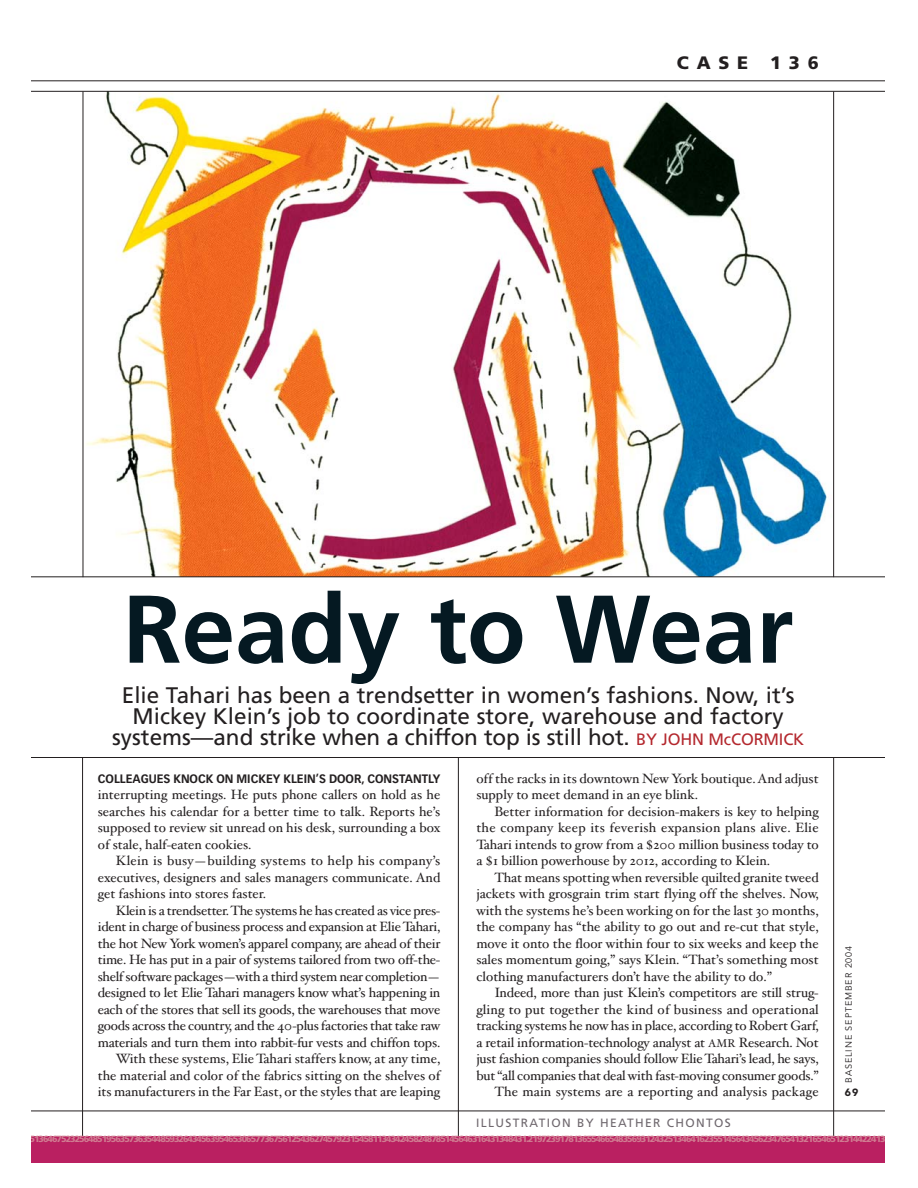
<style>
.page{position:relative;width:918px;height:1188px;background:#fff}
.page>*{position:absolute;margin:0;border:0;box-sizing:border-box;transform-origin:0 0}
.t1{font:700 96px "Frutiger";color:#051922}
.t2{font:22.5px/21px "Frutiger";color:#231f20;text-align:center}
.t3{font:900 18px "Frutiger";letter-spacing:.435em;color:#231f20}
.t4{font:13.5px/16.5px "Hoefler Text";letter-spacing:-.01em;color:#231f20;text-align:justify}
.t5{font:700 12px "Vectora LH";color:#231f20;scale:.95 1}
.t6{font:12px "Frutiger";letter-spacing:.11em;color:#6f686e}
.t7{font:900 10.5px "Avenir";color:#231f20}
.t8{font:900 9px "Frutiger";letter-spacing:-.11em;color:#d07b91}
.t9{font:9px "Avenir";letter-spacing:.1em;color:#231f20}
.s1{font-size:16.5px;color:#b4282e}
.s2{font-family:"Hoefler Text Roman Small Caps";font-size:11.25px}
</style>
<div class="page">
<hr style="left:82px;top:757px;width:1px;height:405px;background:#231f20">
<hr style="left:833px;top:758px;width:1px;height:404px;background:#231f20">
<hr style="left:458px;top:758px;width:1px;height:404px;background:#231f20">
<img style="left:84px;top:92px;width:749px;height:485px">
<hr style="left:32px;top:577px;width:853px;height:1px;background:#231f20">
<hr style="left:32px;top:81px;width:853px;height:1px;background:#231f20">
<hr style="left:32px;top:1111px;width:853px;height:1px;background:#231f20">
<hr style="left:32px;top:757px;width:853px;height:1px;background:#231f20">
<div style="left:32px;top:1136px;width:853px;height:26px;background:#ba2061"></div>
<hr style="left:32px;top:91px;width:853px;height:1px;background:#231f20">
<hr style="left:833px;top:92px;width:1px;height:485px;background:#231f20">
<hr style="left:83px;top:92px;width:1px;height:485px;background:#231f20">
<h3 class="t3" style="left:677px;top:56px;width:143px">CASE 136</h3>
<h1 class="t1" style="left:123px;top:591px;width:672px">Ready to Wear</h1>
<h2 class="t2" style="left:112px;top:686px;width:694px">Elie Tahari has been a trendsetter in women’s fashions. Now, it’s<br>Mickey Klein’s job to coordinate store, warehouse and factory systems—and strike when a chiffon top is still hot. <span class="s1">BY JOHN McCORMICK</span></h2>
<p class="t5" style="left:98px;top:773px;width:362px">COLLEAGUES KNOCK ON MICKEY KLEIN’S DOOR, CONSTANTLY</p>
<p class="t4" style="left:98px;top:788px;width:344px">interrupting meetings. He puts phone callers on hold as he searches his calendar for a better time to talk. Reports he’s supposed to review sit unread on his desk, surrounding a box of stale, half-eaten cookies.</p>
<p class="t4" style="left:98px;top:854px;width:344px;text-indent:18px">Klein is busy—building systems to help his company’s executives, designers and sales managers communicate. And get fashions into stores faster.</p>
<p class="t4" style="left:98px;top:903px;width:344px;text-align:right">Klein is a trendsetter. The systems he has created as vice pres&shy;ident in charge of business process and expansion at Elie Tahari, the hot New York women’s apparel company, are ahead of their time. He has put in a pair of systems tailored from two off-the&shy;shelf software packages—with a third system near completion— designed to let Elie Tahari managers know what’s happening in each of the stores that sell its goods, the warehouses that move goods across the country, and the 40-plus factories that take raw materials and turn them into rabbit-fur vests and chiffon tops.<br>With these systems, Elie Tahari staffers know, at any time, the material and color of the fabrics sitting on the shelves of its manufacturers in the Far East, or the styles that are leaping</p>
<p class="t4" style="left:476px;top:771px;width:344px">off the racks in its downtown New York boutique. And adjust supply to meet demand in an eye blink.</p>
<p class="t4" style="left:476px;top:804px;width:344px;text-indent:18px">Better information for decision-makers is key to helping the company keep its feverish expansion plans alive. Elie Tahari intends to grow from a $200 million business today to a $1 billion powerhouse by 2012, according to Klein.</p>
<p class="t4" style="left:476px;top:870px;width:344px;text-indent:18px">That means spotting when reversible quilted granite tweed jackets with grosgrain trim start flying off the shelves. Now, with the systems he’s been working on for the last 30 months, the company has “the ability to go out and re-cut that style, move it onto the floor within four to six weeks and keep the sales momentum going,” says Klein. “That’s something most clothing manufacturers don’t have the ability to do.”</p>
<p class="t4" style="left:476px;top:986px;width:344px;text-align:right">Indeed, more than just Klein’s competitors are still strug&shy;gling to put together the kind of business and operational tracking systems he now has in place, according to Robert Garf, a retail information-technology analyst at <span class="s2">AMR</span> Research. Not just fashion companies should follow Elie Tahari’s lead, he says, but “all companies that deal with fast-moving consumer goods.” The main systems are a reporting and analysis package</p>
<p class="t6" style="left:476px;top:1118px;width:256px">ILLUSTRATION BY HEATHER CHONTOS</p>
<p class="t9" style="left:845px;top:1083px;width:139px;rotate:-90deg">BASELINE SEPTEMBER 2004</p>
<p class="t7" style="left:845px;top:1088px;width:15px">69</p>
<p class="t8" style="left:30px;top:1135px;width:862px">51364675232564851956357363544859326434563954653065773675612543627457923154581134342458248785145646316431348431.21972391781365546654835693124325134641623551456434562347654132165465123144224138</p>
</div>
